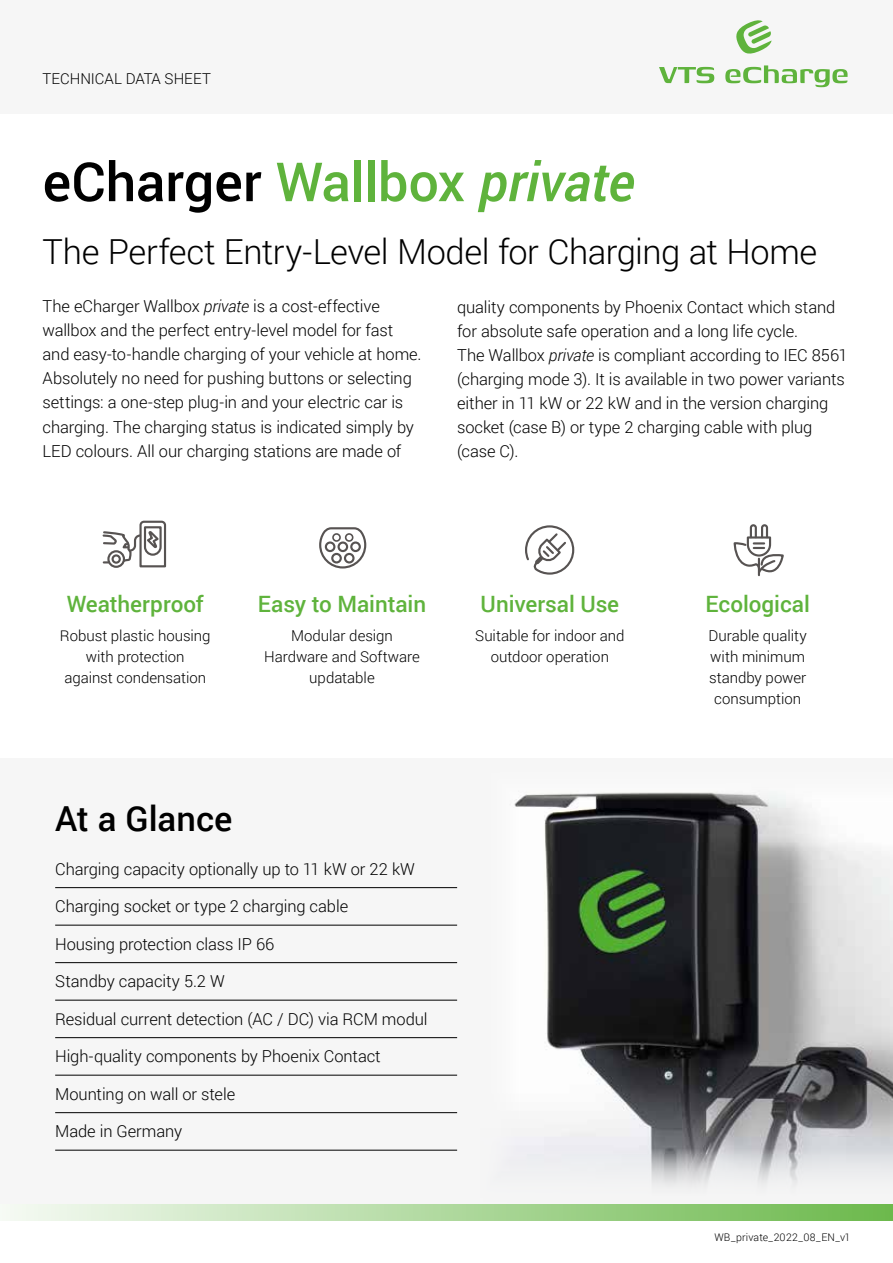
<style>
.page{position:relative;width:893px;height:1263px;background:#fff}
.page>*{position:absolute;margin:0;border:0;box-sizing:border-box;transform-origin:0 0}
.t1{font:500 54px "Roboto";letter-spacing:-.005em;color:#000}
.t2{font:300 34.5px "Roboto";letter-spacing:-.01em;color:#000}
.t3{font:500 34.5px "Roboto";color:#000}
.t4{font:500 22.5px "Roboto";letter-spacing:-.005em;color:#5fb33c}
.t5{font:300 16.5px/24px "Roboto";letter-spacing:-.005em;color:#000}
.t6{font:300 15px/21px "Roboto";color:#000;text-align:center}
.t7{font:300 10.5px "Roboto";letter-spacing:.015em;color:#000}
.s1{color:#5fb33c}
.s2{font-style:italic;color:#5fb33c}
.s3{font-style:italic}
</style>
<div class="page">
<div style="left:0;top:0;width:893px;height:114px;background:#f6f6f6"></div>
<svg style="left:2px;top:1204px;width:891px;height:16px;background:#b0d99f"></svg>
<svg style="left:736px;top:20px;width:36px;height:34px"></svg>
<svg style="left:659px;top:67px;width:55px;height:16px"></svg>
<svg style="left:725px;top:65px;width:122px;height:22px"></svg>
<div style="left:0;top:758px;width:893px;height:445px;background:#f6f6f6"></div>
<hr style="left:55px;top:887px;width:402px;height:1px;background:#000">
<hr style="left:55px;top:925px;width:402px;height:1px;background:#000">
<hr style="left:55px;top:962px;width:402px;height:1px;background:#000">
<hr style="left:55px;top:1000px;width:402px;height:1px;background:#000">
<hr style="left:55px;top:1037px;width:402px;height:1px;background:#000">
<hr style="left:55px;top:1075px;width:402px;height:1px;background:#000">
<hr style="left:55px;top:1112px;width:402px;height:1px;background:#000">
<hr style="left:55px;top:1150px;width:402px;height:1px;background:#000">
<svg style="left:733px;top:524px;width:51px;height:53px"></svg>
<svg style="left:319px;top:527px;width:48px;height:42px"></svg>
<svg style="left:525px;top:525px;width:50px;height:50px"></svg>
<svg style="left:102px;top:520px;width:65px;height:48px"></svg>
<img style="left:514px;top:792px;width:379px;height:394px">
<p class="t6" style="left:43px;top:67px;width:170px">TECHNICAL DATA SHEET</p>
<h1 class="t1" style="left:43px;top:144px;width:594px">eCharger <span class="s1">Wallbox</span> <span class="s2">private</span></h1>
<h2 class="t2" style="left:43px;top:228px;width:776px">The Perfect Entry-Level Model for Charging at Home</h2>
<p class="t5" style="left:43px;top:294px;width:381px">The eCharger Wallbox <span class="s3">private</span> is a cost-effective wallbox and the perfect entry-level model for fast and easy-to-handle charging of your vehicle at home.<br>Absolutely no need for pushing buttons or selecting settings: a one-step plug-in and your electric car is charging. The charging status is indicated simply by LED colours. All our charging stations are made of</p>
<p class="t5" style="left:457px;top:294px;width:392px">quality components by Phoenix Contact which stand for absolute safe operation and a long life cycle.<br>The Wallbox <span class="s3">private</span> is compliant according to IEC 8561 (charging mode 3). It is available in two power variants either in 11 kW or 22 kW and in the version charging socket (case B) or type 2 charging cable with plug (case C).</p>
<h3 class="t4" style="left:67px;top:588px;width:138px">Weatherproof</h3>
<p class="t6" style="left:60px;top:625px;width:152px">Robust plastic housing with protection against condensation</p>
<h3 class="t4" style="left:258px;top:588px;width:170px">Easy to Maintain</h3>
<p class="t6" style="left:264px;top:625px;width:157px">Modular design<br>Hardware and Software updatable</p>
<h2 class="t3" style="left:55px;top:795px;width:179px">At a Glance</h2>
<p class="t5" style="left:55px;top:856px;width:361px">Charging capacity optionally up to 11 kW or 22 kW</p>
<p class="t5" style="left:55px;top:894px;width:295px">Charging socket or type 2 charging cable</p>
<p class="t5" style="left:55px;top:931px;width:221px">Housing protection class IP 66</p>
<p class="t5" style="left:55px;top:969px;width:171px">Standby capacity 5.2 W</p>
<p class="t5" style="left:55px;top:1006px;width:374px">Residual current detection (AC / DC) via RCM modul</p>
<p class="t5" style="left:55px;top:1044px;width:327px">High-quality components by Phoenix Contact</p>
<p class="t5" style="left:55px;top:1081px;width:182px">Mounting on wall or stele</p>
<p class="t5" style="left:55px;top:1119px;width:128px">Made in Germany</p>
<h3 class="t4" style="left:481px;top:588px;width:140px">Universal Use</h3>
<p class="t6" style="left:475px;top:625px;width:151px">Suitable for indoor and outdoor operation</p>
<h3 class="t4" style="left:705px;top:588px;width:106px">Ecological</h3>
<p class="t6" style="left:708px;top:625px;width:100px">Durable quality with minimum standby power consumption</p>
<p class="t7" style="left:714px;top:1229px;width:138px">WB_private_2022_08_EN_v1</p>
</div>
